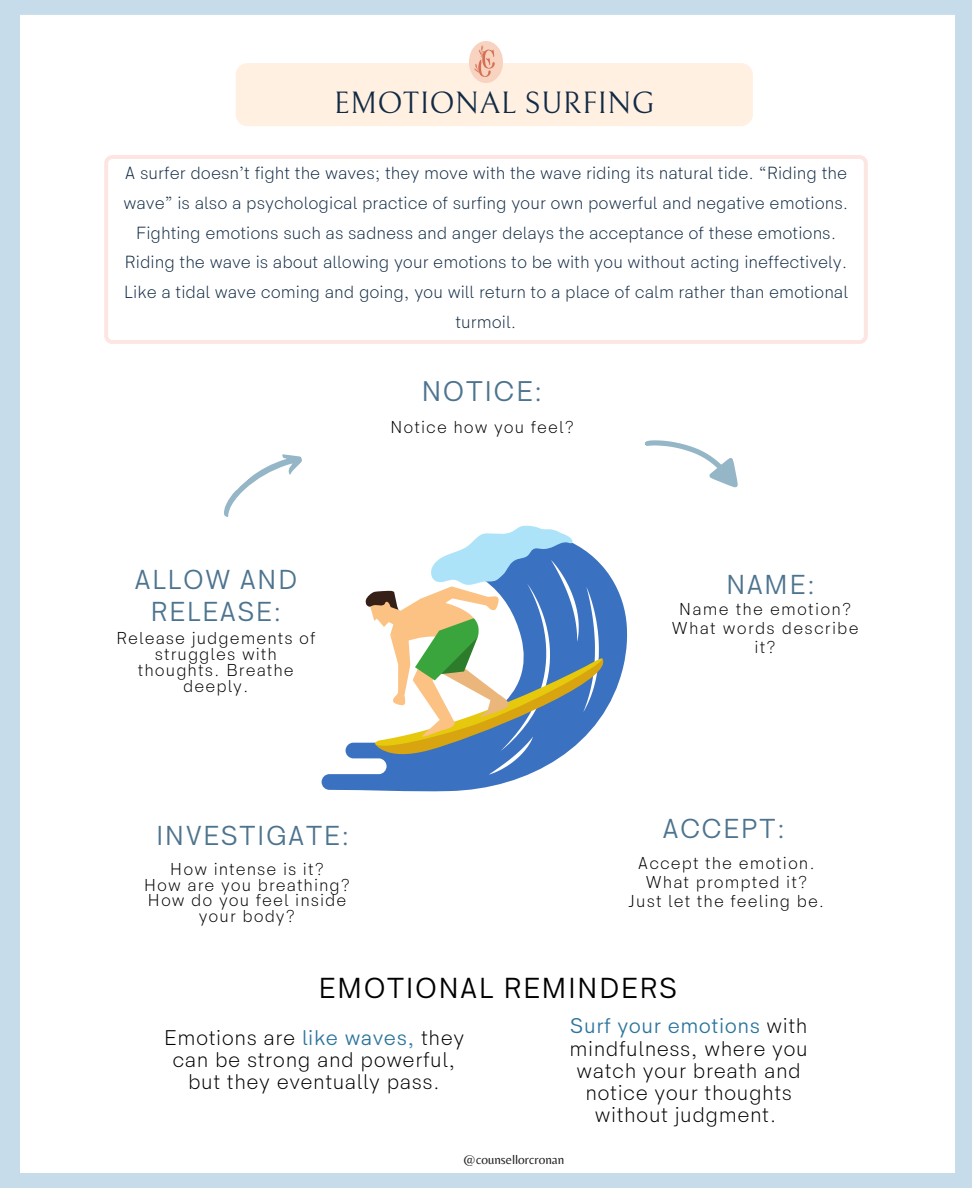
<style>
.page{position:relative;width:972px;height:1188px;background:#c6dceb}
.page>*{position:absolute;margin:0;border:0;box-sizing:border-box;transform-origin:0 0}
.t1{font:30.45px "Bellefair";letter-spacing:.01em;color:#122b44}
.t2{font:29.25px "HK Sentiments";letter-spacing:.025em;color:#000}
.t3{font:28.8px "HK Sentiments";letter-spacing:.025em;color:#4d748f}
.t4{font:27.75px/31.8px "HK Sentiments";letter-spacing:.025em;color:#4d748f;text-align:center}
.t5{font:300 21.45px/22.2px "HK Sentiments";letter-spacing:.025em;color:#000;text-align:center}
.t6{font:300 17.85px/29.7px "HK Sentiments";color:#122b44;text-align:center}
.t7{font:300 17.4px/15.9px "HK Sentiments";letter-spacing:.06em;color:#000;text-align:center}
.t8{font:13.2px "Belleza";color:#231f20}
.s1{font-weight:400;color:#2b759c}
</style>
<div class="page">
<div style="left:20px;top:15px;width:935px;height:1158px;background:#fff"></div>
<div style="left:236px;top:63px;width:517px;height:63px;background:#fff0e2;border-radius:12px"></div>
<img style="left:470px;top:42px;width:32px;height:40px">
<div style="left:104px;top:155px;width:764px;height:189px;background:#fff"></div>
<div style="left:356px;top:374px;width:243px;height:89px;background:#fff;border-radius:16px"></div>
<svg style="left:644px;top:413px;width:99px;height:101px;background:#f5f8fa"></svg>
<svg style="left:216px;top:443px;width:89px;height:82px;background:#f5f8f9"></svg>
<svg style="left:322px;top:531px;width:305px;height:261px;background:#d3dff1"></svg>
<svg style="left:365px;top:525px;width:250px;height:250px;background:#aabcc5"></svg>
<div style="left:662px;top:558px;width:200px;height:110px;background:#fff;border-radius:16px"></div>
<div style="left:617px;top:809px;width:218px;height:110px;background:#fff;border-radius:16px"></div>
<div style="left:138px;top:809px;width:218px;height:126px;background:#fff;border-radius:16px"></div>
<div style="left:110px;top:558px;width:218px;height:145px;background:#fff;border-radius:16px"></div>
<div style="left:117px;top:952px;width:745px;height:185px;background:#fff;border-radius:16px"></div>
<p class="t1" style="left:334px;top:86px;width:323px">EMOTIONAL SURFING</p>
<p class="t6" style="left:123px;top:159px;width:727px">A surfer doesn’t fight the waves; they move with the wave riding its natural tide. “Riding the wave” is also a psychological practice of surfing your own powerful and negative emotions.<br>Fighting emotions such as sadness and anger delays the acceptance of these emotions.<br>Riding the wave is about allowing your emotions to be with you without acting ineffectively.<br>Like a tidal wave coming and going, you will return to a place of calm rather than emotional turmoil.</p>
<p class="t3" style="left:421px;top:375px;width:123px">NOTICE:</p>
<p class="t7" style="left:390px;top:420px;width:185px">Notice how you feel?</p>
<p class="t4" style="left:134px;top:565px;width:165px">ALLOW AND<br>RELEASE:</p>
<p class="t7" style="left:116px;top:631px;width:201px">Release judgements of struggles with thoughts. Breathe deeply.</p>
<p class="t4" style="left:156px;top:821px;width:195px">INVESTIGATE:</p>
<p class="t7" style="left:170px;top:861px;width:155px">How intense is it?</p>
<p class="t7" style="left:144px;top:877px;width:208px">How are you breathing?</p>
<p class="t7" style="left:148px;top:893px;width:200px">How do you feel inside your body?</p>
<p class="t4" style="left:726px;top:569px;width:91px">NAME:</p>
<p class="t7" style="left:679px;top:602px;width:174px">Name the emotion?</p>
<p class="t7" style="left:671px;top:619px;width:189px;line-height:19px">What words describe it?</p>
<p class="t4" style="left:662px;top:813px;width:125px">ACCEPT:</p>
<p class="t7" style="left:638px;top:856px;width:178px">Accept the emotion.</p>
<p class="t7" style="left:645px;top:875px;width:163px">What prompted it?</p>
<p class="t7" style="left:628px;top:894px;width:198px">Just let the feeling be.</p>
<p class="t2" style="left:318px;top:972px;width:361px">EMOTIONAL REMINDERS</p>
<p class="t5" style="left:164px;top:1027px;width:302px">Emotions are <span class="s1">like waves,</span> they can be strong and powerful, but they eventually pass.</p>
<p class="t5" style="left:570px;top:1016px;width:240px"><span class="s1">Surf your emotions</span> with mindfulness, where you watch your breath and notice your thoughts without judgment.</p>
<p class="t8" style="left:463px;top:1151px;width:103px">@counsellorcronan</p>
</div>
